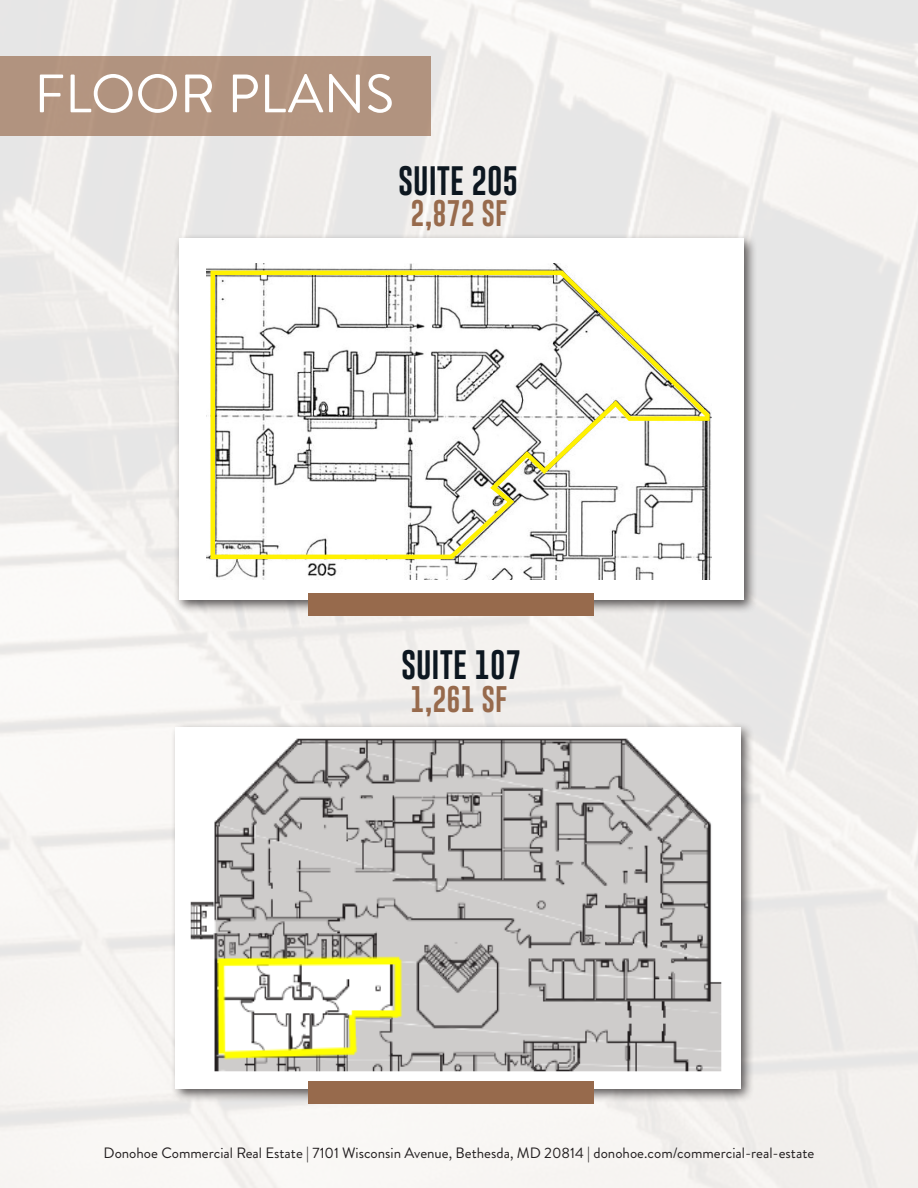
<style>
.page{position:relative;width:918px;height:1188px;background:#fff}
.page>*{position:absolute;margin:0;border:0;box-sizing:border-box;transform-origin:0 0}
.t1{font:54px "Brandon Grotesque";color:#fff}
.t2{font:30px "Gobold";color:#0d1720}
.t3{font:27px "Gobold";color:#976a4c}
.t4{font:15px "Brandon Grotesque";color:#231f20}
</style>
<div class="page">
<img style="left:0;top:0;width:918px;height:1188px">
<div style="left:173px;top:233px;width:585px;height:381px;background:#231f20;opacity:.75"></div>
<div style="left:179px;top:239px;width:565px;height:361px;background:#fff"></div>
<img style="left:206px;top:264px;width:505px;height:315px">
<div style="left:171px;top:722px;width:583px;height:380px;background:#231f20;opacity:.75"></div>
<img style="left:176px;top:727px;width:565px;height:361px">
<div style="left:309px;top:593px;width:285px;height:22px;background:#976a4c"></div>
<div style="left:309px;top:1082px;width:285px;height:22px;background:#976a4c"></div>
<div style="left:0;top:56px;width:431px;height:80px;background:#b2937f"></div>
<svg style="left:208px;top:268px;width:504px;height:293px"></svg>
<h1 class="t1" style="left:34px;top:57px;width:361px">FLOOR PLANS</h1>
<h2 class="t2" style="left:398px;top:162px;width:122px">SUITE 205</h2>
<h3 class="t3" style="left:411px;top:196px;width:98px">2,872 SF</h3>
<h2 class="t2" style="left:401px;top:646px;width:122px">SUITE 107</h2>
<h3 class="t3" style="left:411px;top:682px;width:98px">1,261 SF</h3>
<p class="t4" style="left:104px;top:1143px;width:712px">Donohoe Commercial Real Estate | 7101 Wisconsin Avenue, Bethesda, MD 20814 | donohoe.com/commercial-real-estate</p>
</div>
